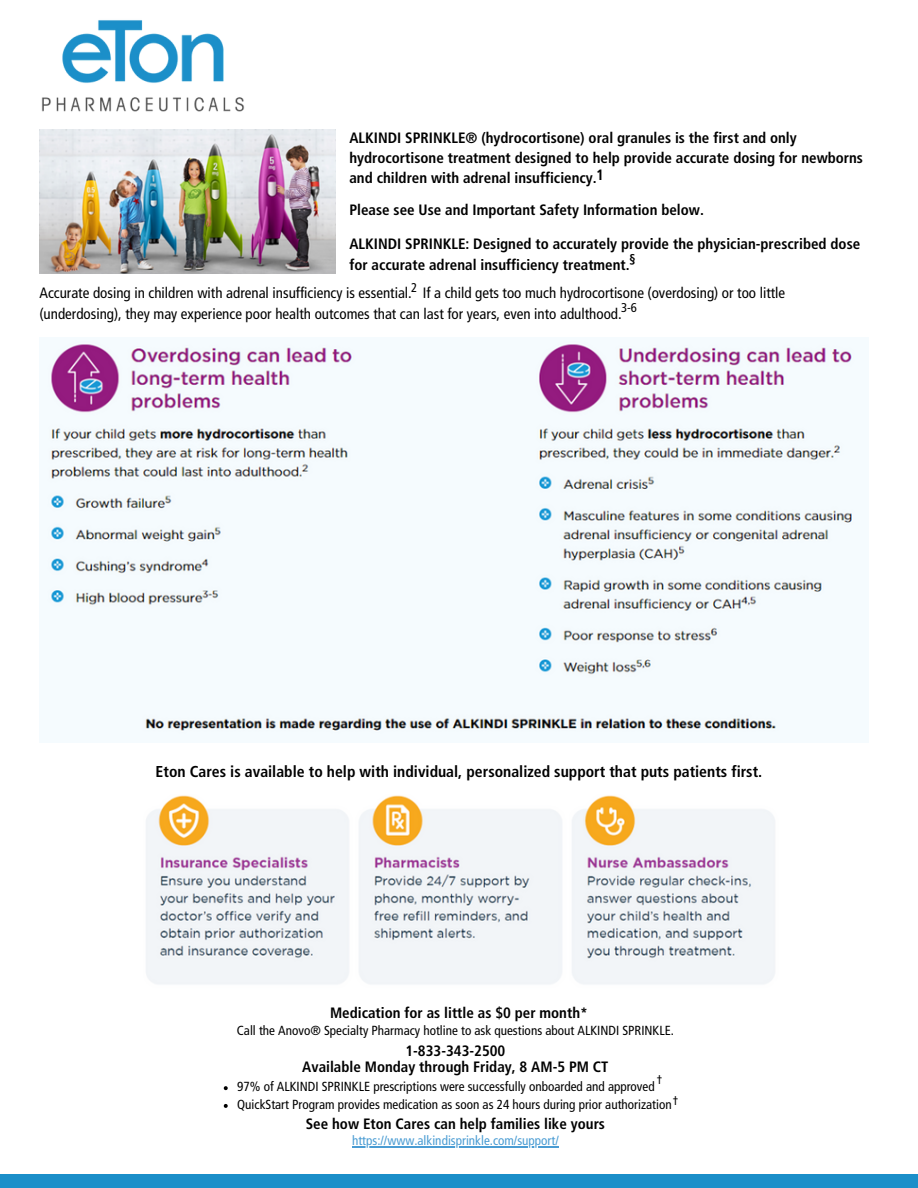
<style>
.page{position:relative;width:918px;height:1188px;background:#fff}
.page>*{position:absolute;margin:0;border:0;box-sizing:border-box;transform-origin:0 0}
.t1{font:15.75px "Frutiger LT 67 Bd Cn";color:#000}
.t2{font:15px/20.2px "Frutiger LT 67 Bd Cn";color:#000}
.t3{font:15px/20.2px "Frutiger LT 57 Cn";color:#000}
.t4{font:13.2px/17.7px "Frutiger LT 57 Cn";color:#000}
.t5{font:13.2px "Frutiger LT 57 Cn";color:#4a9cd3}
.t6{font:12.75px "Frutiger LT 57 Cn";color:#000}
.t7{font:12.75px "Frutiger LT 67 Bd Cn";color:#000}
</style>
<div class="page">
<img style="left:39px;top:130px;width:296px;height:144px">
<img style="left:41px;top:20px;width:204px;height:92px">
<img style="left:47px;top:340px;width:808px;height:394px">
<img style="left:146px;top:795px;width:629px;height:189px">
<div style="left:0;top:1174px;width:918px;height:14px;background:#1b8fc9"></div>
<svg style="left:224px;top:1086px;width:4px;height:4px"></svg>
<svg style="left:224px;top:1104px;width:4px;height:4px"></svg>
<hr style="left:352px;top:1146px;width:207px;height:1px;background:#4a9cd3">
<p class="t2" style="left:349px;top:128px;width:515px">ALKINDI SPRINKLE® (hydrocortisone) oral granules is the first and only hydrocortisone treatment designed to help provide accurate dosing for newborns and children with adrenal insufficiency.</p>
<p class="t2" style="left:349px;top:201px;width:356px">Please see Use and Important Safety Information below.</p>
<p class="t2" style="left:349px;top:235px;width:512px">ALKINDI SPRINKLE: Designed to accurately provide the physician-prescribed dose for accurate adrenal insufficiency treatment.</p>
<p class="t3" style="left:39px;top:284px;width:747px">Accurate dosing in children with adrenal insufficiency is essential. If a child gets too much hydrocortisone (overdosing) or too little (underdosing), they may experience poor health outcomes that can last for years, even into adulthood.</p>
<p class="t2" style="left:596px;top:165px;width:9px">1</p>
<p class="t7" style="left:629px;top:253px;width:8px">§</p>
<p class="t6" style="left:411px;top:282px;width:8px">2</p>
<p class="t6" style="left:621px;top:301px;width:17px">3-6</p>
<p class="t1" style="left:156px;top:764px;width:608px">Eton Cares is available to help with individual, personalized support that puts patients first.</p>
<p class="t2" style="left:330px;top:1004px;width:259px">Medication for as little as $0 per month*</p>
<p class="t4" style="left:237px;top:1022px;width:439px">Call the Anovo® Specialty Pharmacy hotline to ask questions about ALKINDI SPRINKLE.</p>
<p class="t2" style="left:302px;top:1044px;width:308px;line-height:15.8px;text-align:center">1-833-343-2500<br>Available Monday through Friday, 8 AM-5 PM CT</p>
<p class="t4" style="left:237px;top:1078px;width:436px">97% of ALKINDI SPRINKLE prescriptions were successfully onboarded and approved<br>QuickStart Program provides medication as soon as 24 hours during prior authorization</p>
<p class="t6" style="left:657px;top:1074px;width:8px">†</p>
<p class="t6" style="left:673px;top:1095px;width:8px">†</p>
<p class="t2" style="left:306px;top:1114px;width:301px">See how Eton Cares can help families like yours</p>
<p class="t5" style="left:352px;top:1135px;width:208px">https://www.alkindisprinkle.com/support/</p>
</div>
